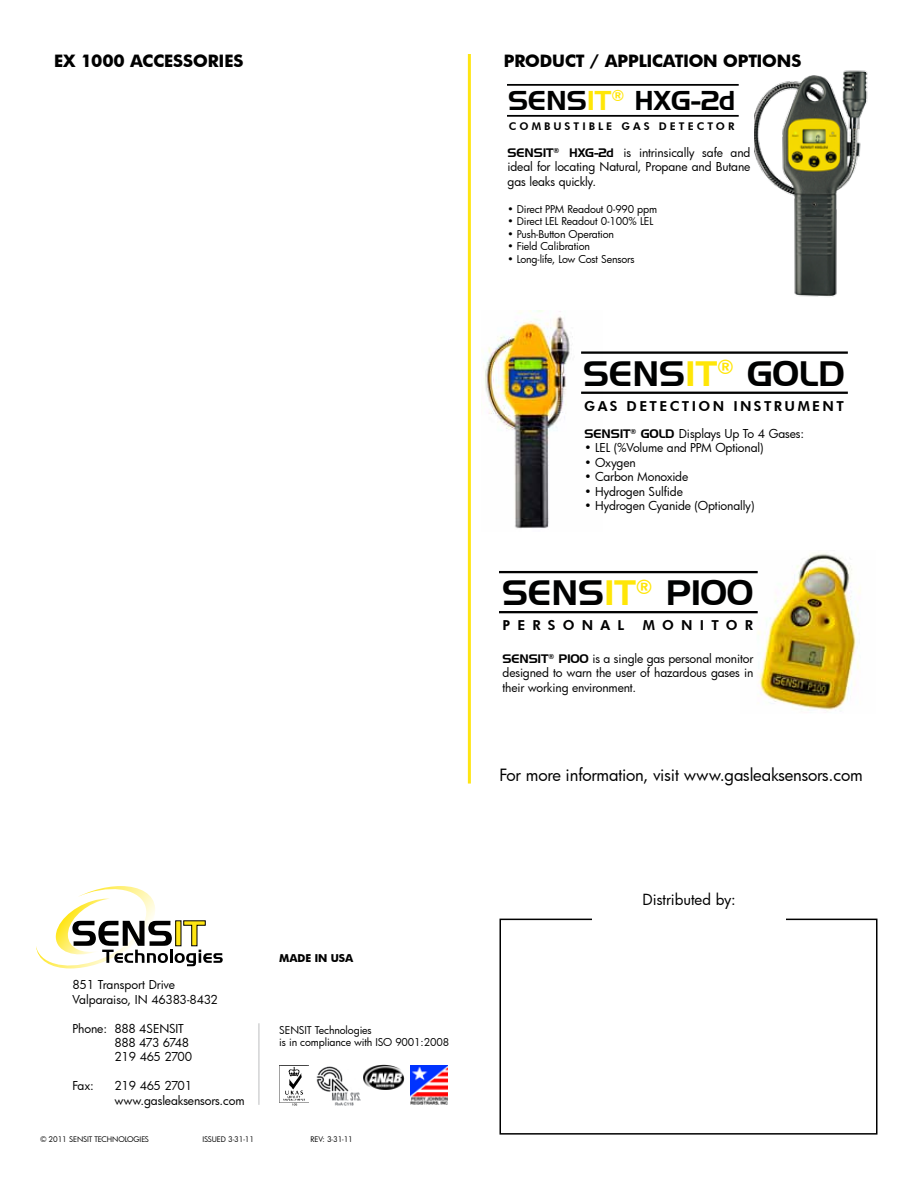
<style>
.page{position:relative;width:918px;height:1188px;background:#fff}
.page>*{position:absolute;margin:0;border:0;box-sizing:border-box;transform-origin:0 0}
.t1{font:34.35px "Handel Gothic BT";color:#000101}
.t2{font:26.55px "Handel Gothic BT";color:#000101}
.t3{font:16.5px "Futura";letter-spacing:-.01em;color:#000}
.t4{font:700 16.5px "Futura";letter-spacing:-.01em;color:#000}
.t5{font:15px "Futura";color:#000}
.t6{font:800 13.8px "Futura BT";letter-spacing:.175em;color:#000101}
.t7{font:800 13.8px "Futura BT";letter-spacing:.525em;color:#000101}
.t8{font:12px/14.4px "Futura";letter-spacing:-.01em;color:#000}
.t9{font:12px/14.4px "Futura";letter-spacing:-.03em;color:#000}
.t10{font:800 10.65px "Futura BT";letter-spacing:.28em;color:#000101}
.t11{font:10.5px/12.6px "Futura";letter-spacing:-.015em;color:#000}
.t12{font:700 10.5px "Futura";letter-spacing:-.005em;color:#000}
.t13{font:7.5px "Futura";letter-spacing:-.01em;color:#000}
.s1{color:#ffe607}
.s2{font-family:"Handel Gothic BT"}
</style>
<div class="page">
<svg style="left:36px;top:886px;width:187px;height:83px"></svg>
<div style="left:500px;top:919px;width:378px;height:216px;border:2px solid #000"></div>
<div style="left:592px;top:866px;width:194px;height:67px;background:#fff"></div>
<hr style="left:468px;top:54px;width:3px;height:730px;background:#ffe512">
<hr style="left:259px;top:1023px;width:1px;height:82px;background:#bcbec0">
<img style="left:279px;top:1065px;width:29px;height:41px">
<img style="left:317px;top:1066px;width:44px;height:40px">
<img style="left:363px;top:1064px;width:41px;height:26px">
<img style="left:411px;top:1065px;width:37px;height:40px">
<img style="left:755px;top:70px;width:113px;height:227px">
<hr style="left:507px;top:84px;width:232px;height:2px;background:#000101">
<hr style="left:507px;top:115px;width:232px;height:2px;background:#000101">
<img style="left:483px;top:311px;width:120px;height:218px">
<hr style="left:581px;top:351px;width:267px;height:3px;background:#000101">
<hr style="left:581px;top:392px;width:267px;height:2px;background:#000101">
<img style="left:740px;top:553px;width:121px;height:158px">
<hr style="left:499px;top:571px;width:259px;height:2px;background:#000101">
<hr style="left:499px;top:611px;width:259px;height:2px;background:#000101">
<h3 class="t4" style="left:54px;top:49px;width:191px">EX 1000 ACCESSORIES</h3>
<p class="t8" style="left:72px;top:978px;width:147px">851 Transport Drive<br>Valparaiso, IN 46383-8432</p>
<p class="t9" style="left:114px;top:1021px;width:79px;text-indent:-42px">Phone: 888 4SENSIT<br>888 473 6748<br>219 465 2700</p>
<p class="t8" style="left:72px;top:1078px;width:23px">Fax:</p>
<p class="t8" style="left:114px;top:1078px;width:132px">219 465 2701 www.gasleaksensors.com</p>
<p class="t12" style="left:279px;top:951px;width:76px">MADE IN USA</p>
<p class="t11" style="left:279px;top:1023px;width:172px">SENSIT Technologies<br>is in compliance with ISO 9001:2008</p>
<p class="t13" style="left:40px;top:1134px;width:110px">© 2011 SENSIT TECHNOLOGIES</p>
<p class="t13" style="left:202px;top:1134px;width:53px">ISSUED 3-31-11</p>
<p class="t13" style="left:310px;top:1134px;width:44px">REV: 3-31-11</p>
<h3 class="t4" style="left:504px;top:49px;width:299px">PRODUCT / APPLICATION OPTIONS</h3>
<h2 class="t2" style="left:508px;top:85px;width:229px">SENS<span class="s1">IT</span><sup>®</sup> HXG-2d</h2>
<p class="t10" style="left:509px;top:120px;width:227px">COMBUSTIBLE GAS DETECTOR</p>
<p class="t8" style="left:508px;top:145px;width:244px;text-align:justify"><span class="s2">SENSIT</span><sup>®</sup> <span class="s2">HXG-2d</span> is intrinsically safe and ideal for locating Natural, Propane and Butane gas leaks quickly.</p>
<p class="t11" style="left:508px;top:202px;width:151px">• Direct PPM Readout 0-990 ppm</p>
<p class="t11" style="left:508px;top:215px;width:147px">• Direct LEL Readout 0-100% LEL</p>
<p class="t11" style="left:508px;top:228px;width:108px">• Push-Button Operation</p>
<p class="t11" style="left:508px;top:240px;width:84px">• Field Calibration</p>
<p class="t11" style="left:508px;top:253px;width:129px">• Long-life, Low Cost Sensors</p>
<h1 class="t1" style="left:583px;top:353px;width:263px">SENS<span class="s1">IT</span><sup>®</sup> GOLD</h1>
<p class="t6" style="left:584px;top:398px;width:261px">GAS DETECTION INSTRUMENT</p>
<p class="t8" style="left:585px;top:426px;width:221px"><span class="s2">SENSIT</span><sup>®</sup> <span class="s2">GOLD</span> Displays Up To 4 Gases:</p>
<p class="t8" style="left:585px;top:441px;width:180px">• LEL (%Volume and PPM Optional)</p>
<p class="t8" style="left:585px;top:455px;width:53px">• Oxygen</p>
<p class="t8" style="left:585px;top:469px;width:105px">• Carbon Monoxide</p>
<p class="t8" style="left:585px;top:484px;width:100px">• Hydrogen Sulfide</p>
<p class="t8" style="left:585px;top:498px;width:171px">• Hydrogen Cyanide (Optionally)</p>
<h1 class="t1" style="left:502px;top:572px;width:253px">SENS<span class="s1">IT</span><sup>®</sup> P100</h1>
<p class="t7" style="left:503px;top:617px;width:123px">PERSONAL</p>
<p class="t7" style="left:643px;top:617px;width:112px">MONITOR</p>
<p class="t8" style="left:503px;top:651px;width:252px;text-align:justify"><span class="s2">SENSIT</span><sup>®</sup> <span class="s2">P100</span> is a single gas personal monitor designed to warn the user of hazardous gases in their working environment.</p>
<h3 class="t3" style="left:500px;top:764px;width:365px">For more information, visit www.gasleaksensors.com</h3>
<p class="t5" style="left:643px;top:889px;width:95px">Distributed by:</p>
</div>
